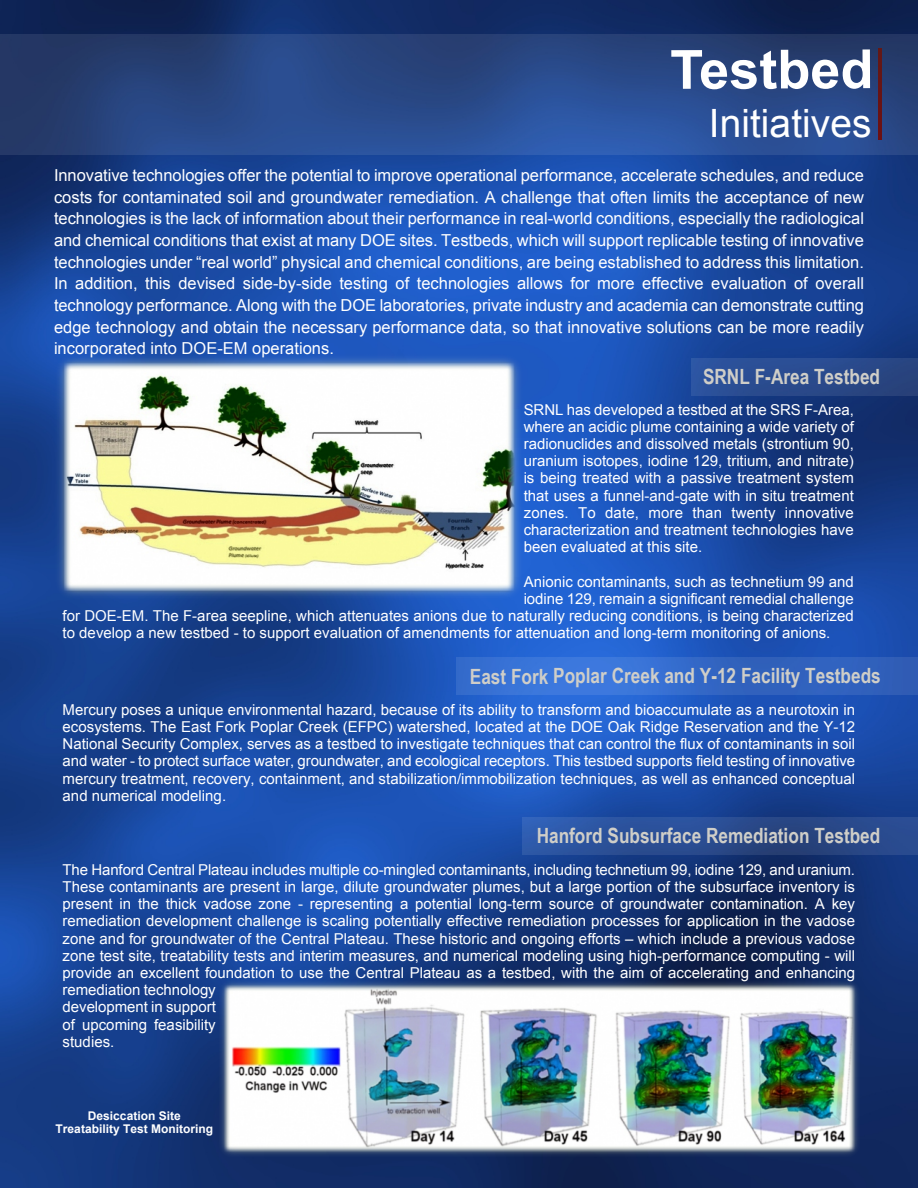
<style>
.page{position:relative;width:918px;height:1188px;background:#fff}
.page>*{position:absolute;margin:0;border:0;box-sizing:border-box;transform-origin:0 0}
.t1{font:700 54px "Arial";letter-spacing:-.005em;color:#fff}
.t2{font:39px "Arial";color:#fff}
.t3{font:700 21px "Arial Narrow";color:#cfcec8}
.t4{font:16.5px/21.8px "Arial";color:#fff;text-align:justify}
.t5{font:15px/17.2px "Arial";color:#fff;text-align:justify}
.t6{font:700 12px/13.8px "Arial";color:#fff;text-align:center}
</style>
<div class="page">
<img style="left:0;top:0;width:918px;height:1188px">
<img style="left:49px;top:348px;width:480px;height:258px">
<div style="left:692px;top:359px;width:226px;height:37px;background:#fff;opacity:.1"></div>
<div style="left:457px;top:658px;width:461px;height:37px;background:#fff;opacity:.1"></div>
<div style="left:0;top:34px;width:918px;height:120px;background:#fff;opacity:.1"></div>
<hr style="left:878px;top:49px;width:3px;height:91px;background:#681414">
<img style="left:214px;top:975px;width:651px;height:187px">
<div style="left:523px;top:817px;width:395px;height:38px;background:#fff;opacity:.1"></div>
<h1 class="t1" style="left:670px;top:49px;width:205px">Testbed</h1>
<h2 class="t2" style="left:709px;top:108px;width:164px">Initiatives</h2>
<p class="t4" style="left:54px;top:166px;width:812px">Innovative technologies offer the potential to improve operational performance, accelerate schedules, and reduce costs for contaminated soil and groundwater remediation. A challenge that often limits the acceptance of new technologies is the lack of information about their performance in real-world conditions, especially the radiological and chemical conditions that exist at many DOE sites. Testbeds, which will support replicable testing of innovative technologies under “real world” physical and chemical conditions, are being established to address this limitation.<br>In addition, this devised side-by-side testing of technologies allows for more effective evaluation of overall technology performance. Along with the DOE laboratories, private industry and academia can demonstrate cutting edge technology and obtain the necessary performance data, so that innovative solutions can be more readily incorporated into DOE-EM operations.</p>
<h3 class="t3" style="left:703px;top:369px;width:179px">SRNL F-Area Testbed</h3>
<p class="t5" style="left:524px;top:402px;width:332px">SRNL has developed a testbed at the SRS F-Area, where an acidic plume containing a wide variety of radionuclides and dissolved metals (strontium 90, uranium isotopes, iodine 129, tritium, and nitrate) is being treated with a passive treatment system that uses a funnel-and-gate with in situ treatment zones. To date, more than twenty innovative characterization and treatment technologies have been evaluated at this site.</p>
<p class="t5" style="left:524px;top:574px;width:332px">Anionic contaminants, such as technetium 99 and</p>
<p class="t5" style="left:524px;top:591px;width:332px">iodine 129, remain a significant remedial challenge</p>
<p class="t5" style="left:63px;top:608px;width:793px">for DOE-EM. The F-area seepline, which attenuates anions due to naturally reducing conditions, is being characterized</p>
<p class="t5" style="left:63px;top:626px;width:769px">to develop a new testbed - to support evaluation of amendments for attenuation and long-term monitoring of anions.</p>
<h3 class="t3" style="left:470px;top:668px;width:412px">East Fork Poplar Creek and Y-12 Facility Testbeds</h3>
<p class="t5" style="left:63px;top:702px;width:794px">Mercury poses a unique environmental hazard, because of its ability to transform and bioaccumulate as a neurotoxin in ecosystems. The East Fork Poplar Creek (EFPC) watershed, located at the DOE Oak Ridge Reservation and the Y-12<br>National Security Complex, serves as a testbed to investigate techniques that can control the flux of contaminants in soil and water - to protect surface water, groundwater, and ecological receptors. This testbed supports field testing of innovative mercury treatment, recovery, containment, and stabilization/immobilization techniques, as well as enhanced conceptual and numerical modeling.</p>
<h3 class="t3" style="left:537px;top:828px;width:345px">Hanford Subsurface Remediation Testbed</h3>
<p class="t5" style="left:63px;top:862px;width:794px;text-align:left">The Hanford Central Plateau includes multiple co-mingled contaminants, including technetium 99, iodine 129, and uranium.<br>These contaminants are present in large, dilute groundwater plumes, but a large portion of the subsurface inventory is present in the thick vadose zone - representing a potential long-term source of groundwater contamination. A key remediation development challenge is scaling potentially effective remediation processes for application in the vadose zone and for groundwater of the Central Plateau. These historic and ongoing efforts – which include a previous vadose zone test site, treatability tests and interim measures, and numerical modeling using high-performance computing - will provide an excellent foundation to use the Central Plateau as a testbed, with the aim of accelerating and enhancing remediation technology<br>development in support<br>of upcoming feasibility<br>studies.</p>
<p class="t6" style="left:56px;top:1110px;width:159px">Desiccation Site<br>Treatability Test Monitoring</p>
</div>
